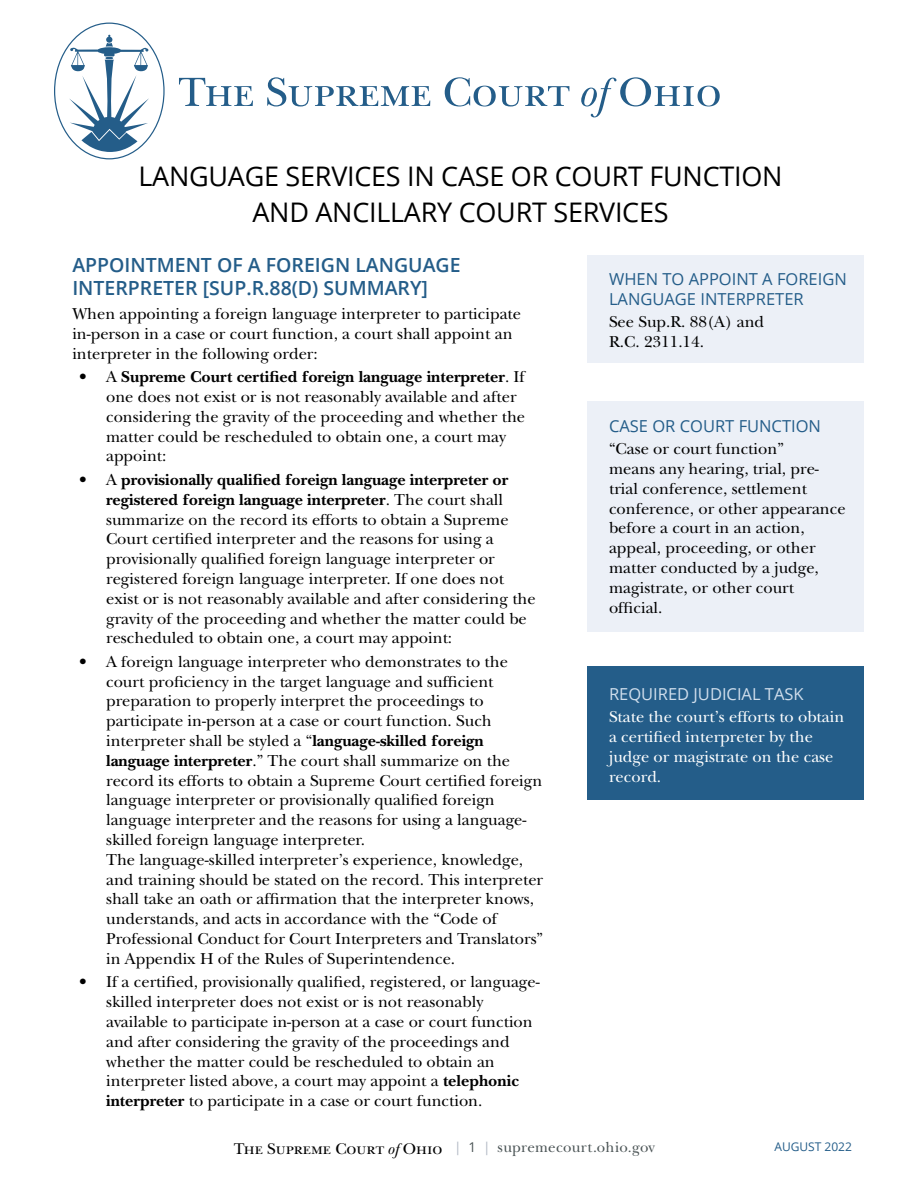
<style>
.page{position:relative;width:918px;height:1188px;background:#fff}
.page>*{position:absolute;margin:0;border:0;box-sizing:border-box;transform-origin:0 0}
.t1{font:27px "Open Sans";letter-spacing:-.01em;color:#000}
.t2{font:600 19.5px/23.4px "Open Sans";color:#245d89}
.Sidebar_Body{font:16.5px/19.8px "New Baskerville Std";color:#000}
.Body{font:16.5px/19.8px "New Baskerville Std";color:#000}
.Sidebar_Body_INVERSE{font:16.5px/19.8px "New Baskerville Std";color:#fff}
.Sidebar_Header{font:16.5px/19.8px "Open Sans";color:#245d89}
.Sidebar_Header_INVER{font:16.5px "Open Sans";color:#d0deec}
.t3{font:15px "New Baskerville Std";letter-spacing:.015em;color:#4b5455}
.t4{font:12px "Open Sans";color:#245d89}
.s1{font-weight:700}
.s2{font-size:16.2px;color:#000}
.s3{font-style:italic;font-size:16.2px;color:#000}
.s4{font-family:"Open Sans";font-size:13.5px;color:#b0b8c3}
.s5{font-family:"Open Sans";font-size:13.5px}
</style>
<div class="page">
<div style="left:588px;top:666px;width:276px;height:134px;background:#245d89"></div>
<div style="left:588px;top:402px;width:276px;height:230px;background:#ecf0f7"></div>
<div style="left:588px;top:255px;width:276px;height:108px;background:#ecf0f7"></div>
<svg style="left:179px;top:78px;width:74px;height:28px"></svg>
<svg style="left:267px;top:77px;width:163px;height:29px"></svg>
<svg style="left:445px;top:77px;width:124px;height:29px"></svg>
<svg style="left:581px;top:77px;width:139px;height:40px"></svg>
<svg style="left:54px;top:23px;width:111px;height:136px"></svg>
<p class="t1" style="left:139px;top:158px;width:646px">LANGUAGE SERVICES IN CASE OR COURT FUNCTION</p>
<p class="t1" style="left:252px;top:194px;width:418px">AND ANCILLARY COURT SERVICES</p>
<p class="t2" style="left:72px;top:253px;width:390px">APPOINTMENT OF A FOREIGN LANGUAGE<br>INTERPRETER [SUP.R.88(D) SUMMARY]</p>
<p class="Body" style="left:72px;top:304px;width:450px">When appointing a foreign language interpreter to participate in-person in a case or court function, a court shall appoint an interpreter in the following order:</p>
<p class="Sidebar_Body" style="left:106px;top:367px;width:421px;text-indent:-27px">• A <span class="s1">Supreme Court certified foreign language interpreter</span>. If one does not exist or is not reasonably available and after considering the gravity of the proceeding and whether the matter could be rescheduled to obtain one, a court may appoint:</p>
<p class="Sidebar_Body" style="left:106px;top:470px;width:431px;text-indent:-27px">• A <span class="s1">provisionally qualified foreign language interpreter or registered foreign language interpreter</span>. The court shall summarize on the record its efforts to obtain a Supreme Court certified interpreter and the reasons for using a provisionally qualified foreign language interpreter or registered foreign language interpreter. If one does not exist or is not reasonably available and after considering the gravity of the proceeding and whether the matter could be rescheduled to obtain one, a court may appoint:</p>
<p class="Sidebar_Body" style="left:106px;top:652px;width:439px;text-indent:-27px">• A foreign language interpreter who demonstrates to the court proficiency in the target language and sufficient preparation to properly interpret the proceedings to participate in-person at a case or court function. Such interpreter shall be styled a “<span class="s1">language-skilled foreign language interpreter</span>.” The court shall summarize on the record its efforts to obtain a Supreme Court certified foreign language interpreter or provisionally qualified foreign language interpreter and the reasons for using a language&shy;skilled foreign language interpreter.<br>The language-skilled interpreter’s experience, knowledge, and training should be stated on the record. This interpreter shall take an oath or affirmation that the interpreter knows, understands, and acts in accordance with the “Code of Professional Conduct for Court Interpreters and Translators” in Appendix H of the Rules of Superintendence.</p>
<p class="Sidebar_Body" style="left:106px;top:972px;width:435px;text-indent:-27px">• If a certified, provisionally qualified, registered, or language&shy;skilled interpreter does not exist or is not reasonably available to participate in-person at a case or court function and after considering the gravity of the proceedings and whether the matter could be rescheduled to obtain an interpreter listed above, a court may appoint a <span class="s1">telephonic interpreter</span> to participate in a case or court function.</p>
<p class="Sidebar_Header" style="left:609px;top:269px;width:239px">WHEN TO APPOINT A FOREIGN<br>LANGUAGE INTERPRETER</p>
<p class="Sidebar_Body" style="left:609px;top:312px;width:157px">See Sup.R. 88(A) and<br>R.C. 2311.14.</p>
<p class="Sidebar_Header" style="left:609px;top:415px;width:214px">CASE OR COURT FUNCTION</p>
<p class="Sidebar_Body" style="left:609px;top:439px;width:238px">“Case or court function”<br>means any hearing, trial, pre&shy;trial conference, settlement conference, or other appearance before a court in an action, appeal, proceeding, or other matter conducted by a judge, magistrate, or other court official.</p>
<p class="Sidebar_Header_INVER" style="left:609px;top:683px;width:196px">REQUIRED JUDICIAL TASK</p>
<p class="Sidebar_Body_INVERSE" style="left:609px;top:707px;width:237px">State the court’s efforts to obtain a certified interpreter by the judge or magistrate on the case record.</p>
<p class="t3" style="left:234px;top:1139px;width:423px"><span class="s2">The Supreme Court</span> <span class="s3">of</span> <span class="s2">Ohio</span> <span class="s4">|</span> <span class="s5">1</span> <span class="s4">|</span> supremecourt.ohio.gov</p>
<p class="t4" style="left:774px;top:1139px;width:79px">AUGUST 2022</p>
</div>
